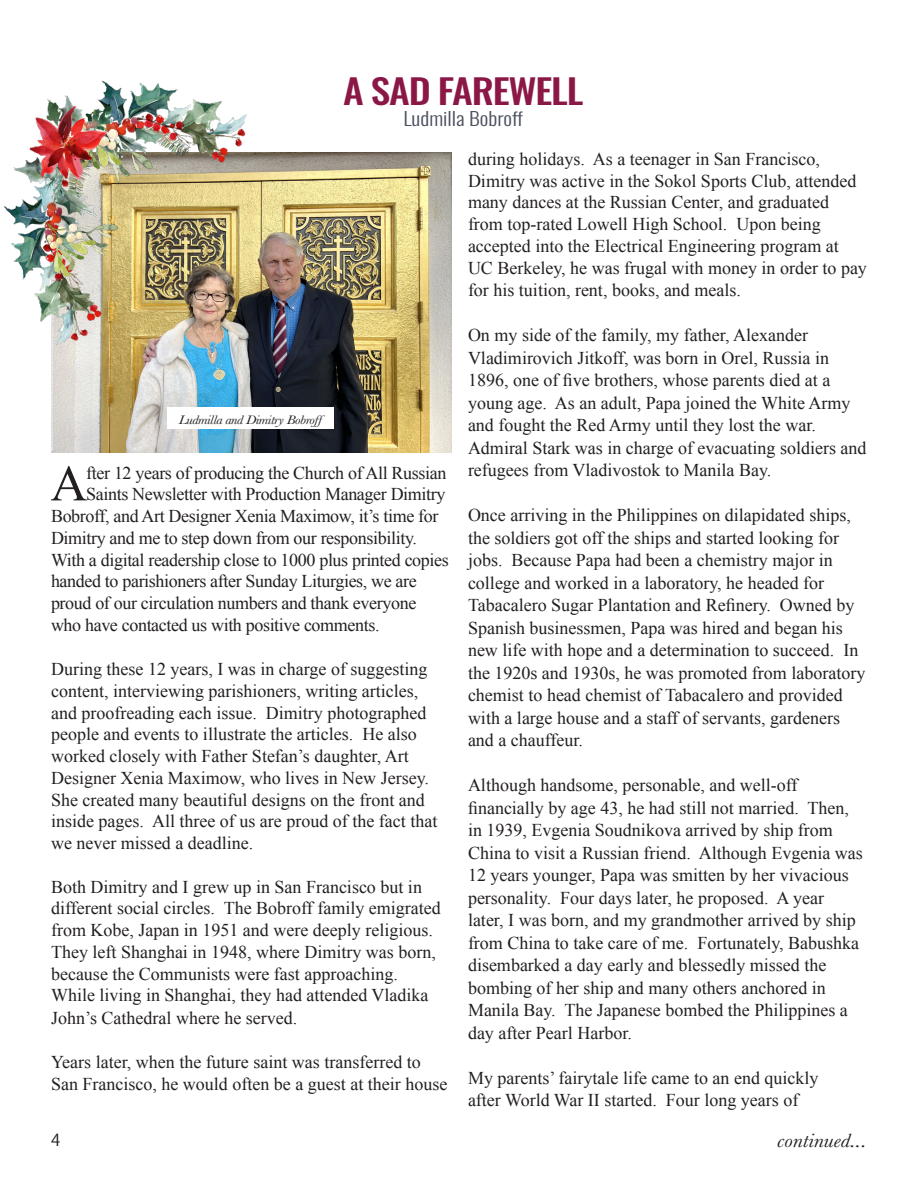
<style>
.page{position:relative;width:918px;height:1188px;background:#fff}
.page>*{position:absolute;margin:0;border:0;box-sizing:border-box;transform-origin:0 0}
.t1{font:50.85px "Times New Roman";color:#231f20}
.articalTItle{font:500 34.2px "Oswald";letter-spacing:-.03em;color:#8a1746;scale:1.16 1}
.Quotation{font:italic 19.95px "Baskerville";color:#231f20;scale:1.16 1}
.articalTItle-2{font:300 18.6px "Oswald";color:#4a505e;scale:1.16 1}
.t2{font:18px/22.5px "Times New Roman";color:#231f20}
.t3{font:18px "Times New Roman";letter-spacing:-.02em;color:#231f20}
.t4{font:16.5px "Koz Go Pr 6 N";color:#231f20}
.Quotation-2{font:italic 12.9px "Baskerville";letter-spacing:-.03em;color:#231f20;scale:1.16 1}
</style>
<div class="page">
<img style="left:51px;top:152px;width:400px;height:301px">
<div style="left:167px;top:407px;width:167px;height:22px;background:#fff"></div>
<img style="left:4px;top:80px;width:249px;height:267px">
<p class="articalTItle" style="left:343px;top:73px;width:209px">A SAD FAREWELL</p>
<p class="articalTItle-2" style="left:403px;top:102px;width:105px">Ludmilla Bobroff</p>
<p class="Quotation-2" style="left:179px;top:412px;width:130px">Ludmilla and Dimitry Bobroff</p>
<p class="t1" style="left:51px;top:449px;width:38px">A</p>
<p class="t3" style="left:86px;top:461px;width:362px">fter 12 years of producing the Church of All Russian</p>
<p class="t3" style="left:86px;top:482px;width:361px">Saints Newsletter with Production Manager Dimitry</p>
<p class="t3" style="left:51px;top:504px;width:389px">Bobroff, and Art Designer Xenia Maximow, it’s time for</p>
<p class="t3" style="left:51px;top:526px;width:367px">Dimitry and me to step down from our responsibility.</p>
<p class="t3" style="left:51px;top:548px;width:399px">With a digital readership close to 1000 plus printed copies</p>
<p class="t3" style="left:51px;top:569px;width:367px">handed to parishioners after Sunday Liturgies, we are</p>
<p class="t3" style="left:51px;top:591px;width:367px">proud of our circulation numbers and thank everyone</p>
<p class="t3" style="left:51px;top:613px;width:330px">who have contacted us with positive comments.</p>
<p class="t2" style="left:51px;top:658px;width:388px;line-height:21.8px">During these 12 years, I was in charge of suggesting content, interviewing parishioners, writing articles, and proofreading each issue. Dimitry photographed people and events to illustrate the articles. He also worked closely with Father Stefan’s daughter, Art Designer Xenia Maximow, who lives in New Jersey.<br>She created many beautiful designs on the front and inside pages. All three of us are proud of the fact that we never missed a deadline.</p>
<p class="t2" style="left:51px;top:875px;width:391px;line-height:21.9px">Both Dimitry and I grew up in San Francisco but in different social circles. The Bobroff family emigrated from Kobe, Japan in 1951 and were deeply religious.<br>They left Shanghai in 1948, where Dimitry was born, because the Communists were fast approaching.<br>While living in Shanghai, they had attended Vladika John’s Cathedral where he served.</p>
<p class="t2" style="left:51px;top:1051px;width:398px;line-height:21.8px">Years later, when the future saint was transferred to<br>San Francisco, he would often be a guest at their house</p>
<p class="t2" style="left:468px;top:148px;width:400px;line-height:21.9px">during holidays. As a teenager in San Francisco, Dimitry was active in the Sokol Sports Club, attended many dances at the Russian Center, and graduated from top-rated Lowell High School. Upon being accepted into the Electrical Engineering program at UC Berkeley, he was frugal with money in order to pay for his tuition, rent, books, and meals.</p>
<p class="t2" style="left:468px;top:324px;width:400px">On my side of the family, my father, Alexander Vladimirovich Jitkoff, was born in Orel, Russia in 1896, one of five brothers, whose parents died at a young age. As an adult, Papa joined the White Army and fought the Red Army until they lost the war.<br>Admiral Stark was in charge of evacuating soldiers and refugees from Vladivostok to Manila Bay.</p>
<p class="t2" style="left:468px;top:504px;width:399px">Once arriving in the Philippines on dilapidated ships, the soldiers got off the ships and started looking for jobs. Because Papa had been a chemistry major in college and worked in a laboratory, he headed for Tabacalero Sugar Plantation and Refinery. Owned by Spanish businessmen, Papa was hired and began his new life with hope and a determination to succeed. In the 1920s and 1930s, he was promoted from laboratory chemist to head chemist of Tabacalero and provided with a large house and a staff of servants, gardeners and a chauffeur.</p>
<p class="t2" style="left:468px;top:774px;width:396px">Although handsome, personable, and well-off financially by age 43, he had still not married. Then, in 1939, Evgenia Soudnikova arrived by ship from China to visit a Russian friend. Although Evgenia was 12 years younger, Papa was smitten by her vivacious personality. Four days later, he proposed. A year later, I was born, and my grandmother arrived by ship from China to take care of me. Fortunately, Babushka disembarked a day early and blessedly missed the bombing of her ship and many others anchored in Manila Bay. The Japanese bombed the Philippines a day after Pearl Harbor.</p>
<p class="t2" style="left:468px;top:1066px;width:352px">My parents’ fairytale life came to an end quickly after World War II started. Four long years of</p>
<p class="t4" style="left:51px;top:1131px;width:11px">4</p>
<p class="Quotation" style="left:777px;top:1127px;width:79px">continued...</p>
</div>
